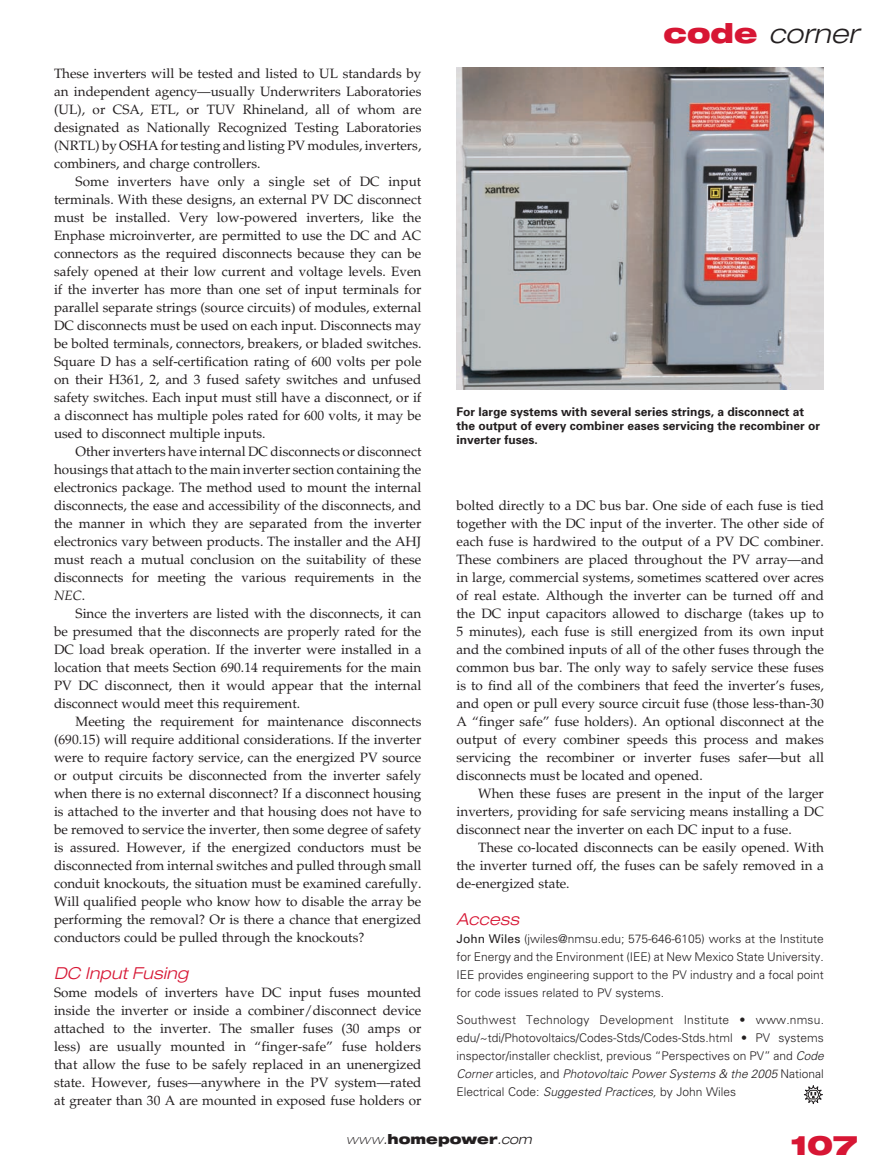
<style>
.page{position:relative;width:878px;height:1175px;background:#fff}
.page>*{position:absolute;margin:0;border:0;box-sizing:border-box;transform-origin:0 0}
.t1{font:italic 300 expanded 27px "Helvetica Neue";letter-spacing:.005em;color:#231f20}
.t2{font:900 expanded 27px "Helvetica Neue";color:#d71634}
.t3{font:italic 300 expanded 16.5px "Helvetica Neue";letter-spacing:.02em;color:#d71634}
.t4{font:13.5px/18px "Palatino";color:#231f20;text-align:justify}
.t5{font:900 expanded 13.5px "Helvetica Neue";color:#231f20}
.t6{font:300 12px/18px "Univers";color:#231f20;text-align:justify}
.t7{font:700 12px/14.2px "Univers";color:#231f20}
.s1{font-weight:900;font-style:normal;color:#d71634}
.s2{font-style:italic}
.s3{font-weight:400}
.s4{font-weight:100;font-style:italic}
.s5{font-weight:300;font-style:italic}
</style>
<div class="page">
<svg style="left:803px;top:1085px;width:20px;height:19px"></svg>
<img style="left:456px;top:68px;width:368px;height:321px">
<h1 class="t1" style="left:663px;top:17px;width:196px"><span class="s1">code</span> corner</h1>
<p class="t4" style="left:54px;top:65px;width:369px">These inverters will be tested and listed to UL standards by an independent agency—usually Underwriters Laboratories (UL), or CSA, ETL, or TUV Rhineland, all of whom are designated as Nationally Recognized Testing Laboratories (NRTL) by OSHA for testing and listing PV modules, inverters, combiners, and charge controllers.</p>
<p class="t4" style="left:54px;top:173px;width:369px;text-indent:22px">Some inverters have only a single set of DC input terminals. With these designs, an external PV DC disconnect must be installed. Very low-powered inverters, like the Enphase microinverter, are permitted to use the DC and AC connectors as the required disconnects because they can be safely opened at their low current and voltage levels. Even if the inverter has more than one set of input terminals for parallel separate strings (source circuits) of modules, external DC disconnects must be used on each input. Disconnects may be bolted terminals, connectors, breakers, or bladed switches.<br>Square D has a self-certification rating of 600 volts per pole on their H361, 2, and 3 fused safety switches and unfused safety switches. Each input must still have a disconnect, or if a disconnect has multiple poles rated for 600 volts, it may be used to disconnect multiple inputs.</p>
<p class="t4" style="left:54px;top:443px;width:369px;text-indent:22px">Other inverters have internal DC disconnects or disconnect housings that attach to the main inverter section containing the electronics package. The method used to mount the internal disconnects, the ease and accessibility of the disconnects, and the manner in which they are separated from the inverter electronics vary between products. The installer and the AHJ must reach a mutual conclusion on the suitability of these disconnects for meeting the various requirements in the <span class="s2">NEC</span>.</p>
<p class="t4" style="left:54px;top:605px;width:369px;text-indent:22px">Since the inverters are listed with the disconnects, it can be presumed that the disconnects are properly rated for the DC load break operation. If the inverter were installed in a location that meets Section 690.14 requirements for the main PV DC disconnect, then it would appear that the internal disconnect would meet this requirement.</p>
<p class="t4" style="left:54px;top:713px;width:369px;text-indent:22px">Meeting the requirement for maintenance disconnects (690.15) will require additional considerations. If the inverter were to require factory service, can the energized PV source or output circuits be disconnected from the inverter safely when there is no external disconnect? If a disconnect housing is attached to the inverter and that housing does not have to be removed to service the inverter, then some degree of safety is assured. However, if the energized conductors must be disconnected from internal switches and pulled through small conduit knockouts, the situation must be examined carefully.<br>Will qualified people who know how to disable the array be performing the removal? Or is there a chance that energized conductors could be pulled through the knockouts?</p>
<p class="t3" style="left:54px;top:962px;width:136px">DC Input Fusing</p>
<p class="t4" style="left:54px;top:983px;width:369px">Some models of inverters have DC input fuses mounted inside the inverter or inside a combiner/disconnect device attached to the inverter. The smaller fuses (30 amps or less) are usually mounted in “finger-safe” fuse holders that allow the fuse to be safely replaced in an unenergized state. However, fuses—anywhere in the PV system—rated at greater than 30 A are mounted in exposed fuse holders or</p>
<p class="t7" style="left:456px;top:404px;width:365px">For large systems with several series strings, a disconnect at the output of every combiner eases servicing the recombiner or inverter fuses.</p>
<p class="t4" style="left:456px;top:497px;width:369px">bolted directly to a DC bus bar. One side of each fuse is tied together with the DC input of the inverter. The other side of each fuse is hardwired to the output of a PV DC combiner.<br>These combiners are placed throughout the PV array—and in large, commercial systems, sometimes scattered over acres of real estate. Although the inverter can be turned off and the DC input capacitors allowed to discharge (takes up to 5 minutes), each fuse is still energized from its own input and the combined inputs of all of the other fuses through the common bus bar. The only way to safely service these fuses is to find all of the combiners that feed the inverter’s fuses, and open or pull every source circuit fuse (those less-than-30<br>A “finger safe” fuse holders). An optional disconnect at the output of every combiner speeds this process and makes servicing the recombiner or inverter fuses safer—but all disconnects must be located and opened.</p>
<p class="t4" style="left:456px;top:785px;width:369px;text-indent:22px">When these fuses are present in the input of the larger inverters, providing for safe servicing means installing a DC disconnect near the inverter on each DC input to a fuse.</p>
<p class="t4" style="left:456px;top:839px;width:369px;text-indent:22px">These co-located disconnects can be easily opened. With the inverter turned off, the fuses can be safely removed in a de-energized state.</p>
<p class="t3" style="left:456px;top:908px;width:64px">Access</p>
<p class="t6" style="left:456px;top:929px;width:369px"><span class="s3">John Wiles</span> (jwiles@nmsu.edu; 575-646-6105) works at the Institute for Energy and the Environment (IEE) at New Mexico State University.<br>IEE provides engineering support to the PV industry and a focal point for code issues related to PV systems.</p>
<p class="t6" style="left:456px;top:1010px;width:369px">Southwest Technology Development Institute • www.nmsu. edu/~tdi/Photovoltaics/Codes-Stds/Codes-Stds.html • PV systems inspector/installer checklist, previous “Perspectives on PV” and <span class="s2">Code Corner</span> articles, and <span class="s2">Photovoltaic Power Systems &amp; the 2005</span> National Electrical Code: <span class="s2">Suggested Practices,</span> by John Wiles</p>
<p class="t5" style="left:346px;top:1130px;width:187px"><span class="s4">www</span><span class="s5">.</span>homepower<span class="s5">.com</span></p>
<h1 class="t2" style="left:790px;top:1128px;width:69px">107</h1>
</div>
